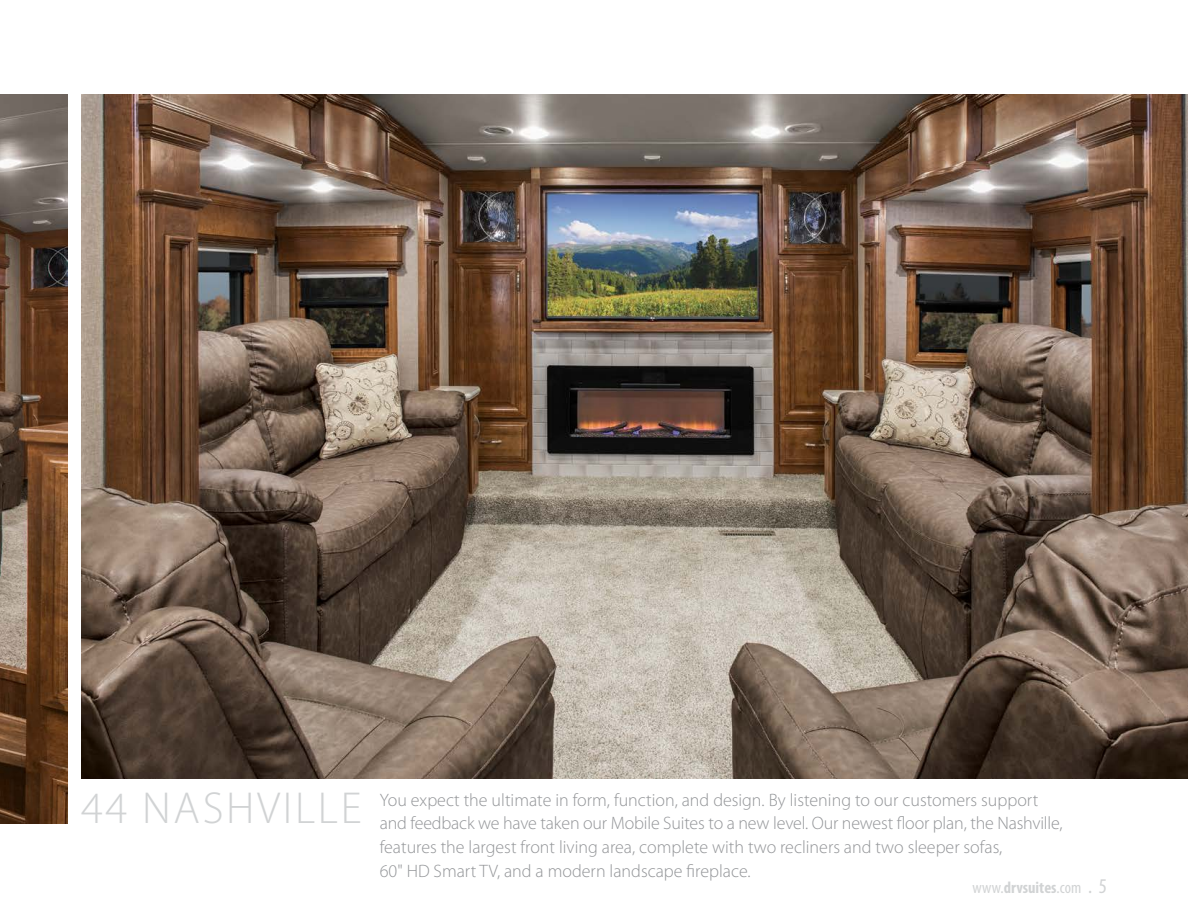
<style>
.page{position:relative;width:1188px;height:918px;background:#fff}
.page>*{position:absolute;margin:0;border:0;box-sizing:border-box;transform-origin:0 0}
.t1{font:300 45px "Myriad Pro";letter-spacing:.06em;color:#d1d3d4}
.t2{font:300 18px/24px "Myriad Pro";color:#939598}
.t3{font:700 condensed 16.5px "Myriad Pro";color:#d1d3d4}
.s1{font-weight:400}
.s2{font-weight:400;font-size:21px}
</style>
<div class="page">
<img style="left:0;top:94px;width:67px;height:730px">
<img style="left:81px;top:94px;width:1107px;height:684px">
<h1 class="t1" style="left:81px;top:781px;width:282px">44 NASHVILLE</h1>
<p class="t2" style="left:380px;top:787px;width:684px">You expect the ultimate in form, function, and design. By listening to our customers support and feedback we have taken our Mobile Suites to a new level. Our newest floor plan, the Nashville, features the largest front living area, complete with two recliners and two sleeper sofas,<br>60" HD Smart TV, and a modern landscape fireplace.</p>
<p class="t3" style="left:973px;top:877px;width:136px"><span class="s1">www.</span>drvsuites<span class="s1">.com</span> <span class="s2">. 5</span></p>
</div>
